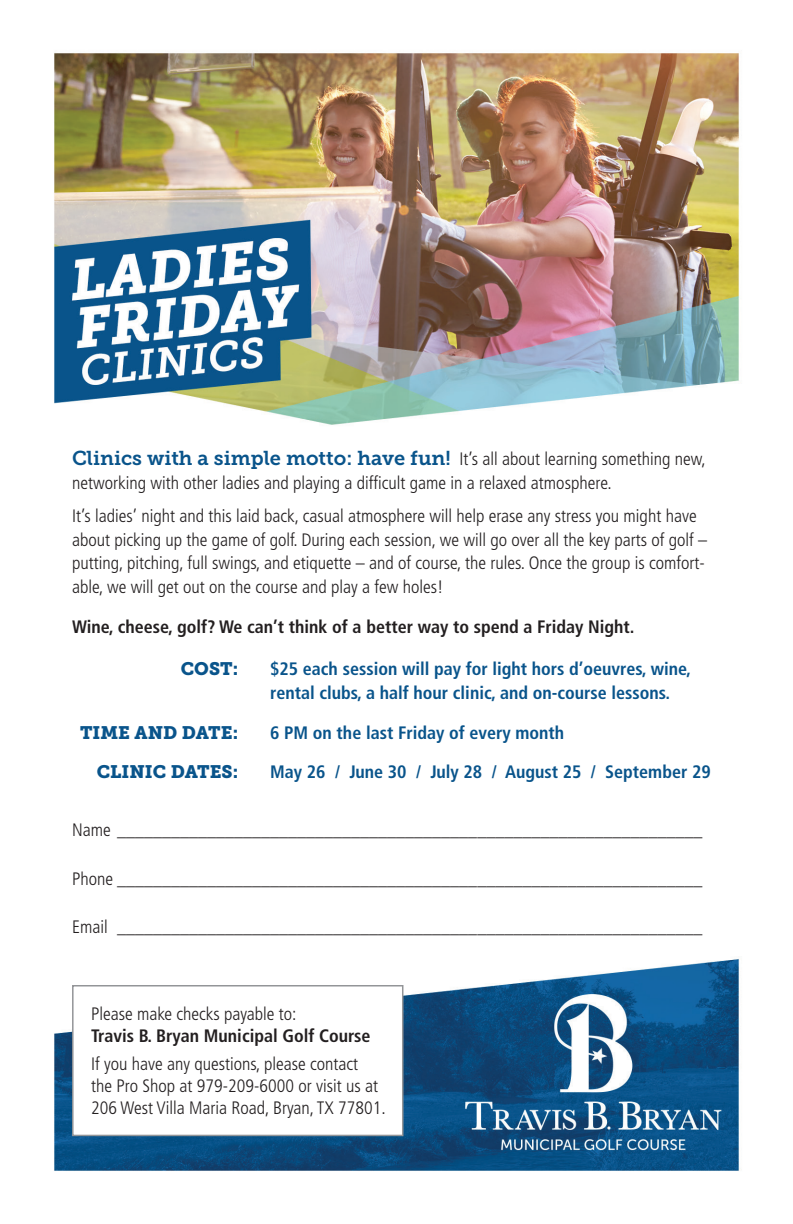
<style>
.page{position:relative;width:793px;height:1224px;background:#fff}
.page>*{position:absolute;margin:0;border:0;box-sizing:border-box;transform-origin:0 0}
.t1{font:300 condensed 18px/24px "Frutiger LT Std";color:#231f20}
.t2{font:700 condensed 18px/24px "Frutiger LT Std";color:#09548b}
.t3{font:700 condensed 18px "Frutiger LT Std";color:#231f20}
.t4{font:18px "Museo Slab 900";color:#09548b}
.s1{font-family:"Museo Slab 700";font-weight:400;font-stretch:normal;font-size:20px;color:#09548b}
</style>
<div class="page">
<img style="left:54px;top:52px;width:685px;height:1119px">
<div style="left:72px;top:985px;width:331px;height:151px;background:#fff;border:2px solid #939598"></div>
<p class="t1" style="left:72px;top:447px;width:635px"><span class="s1">Clinics with a simple motto: have fun!</span> It’s all about learning something new, networking with other ladies and playing a difficult game in a relaxed atmosphere.</p>
<p class="t1" style="left:72px;top:504px;width:636px">It’s ladies’ night and this laid back, casual atmosphere will help erase any stress you might have about picking up the game of golf. During each session, we will go over all the key parts of golf – putting, pitching, full swings, and etiquette – and of course, the rules. Once the group is comfort&shy;able, we will get out on the course and play a few holes!</p>
<p class="t3" style="left:72px;top:616px;width:564px">Wine, cheese, golf? We can’t think of a better way to spend a Friday Night.</p>
<p class="t4" style="left:181px;top:658px;width:59px">COST:</p>
<p class="t2" style="left:270px;top:657px;width:422px">$25 each session will pay for light hors d’oeuvres, wine, rental clubs, a half hour clinic, and on-course lessons.</p>
<p class="t4" style="left:80px;top:722px;width:159px">TIME AND DATE:</p>
<p class="t2" style="left:270px;top:720px;width:295px">6 PM on the last Friday of every month</p>
<p class="t4" style="left:97px;top:762px;width:143px">CLINIC DATES:</p>
<p class="t2" style="left:270px;top:760px;width:442px">May 26 / June 30 / July 28 / August 25 / September 29</p>
<p class="t1" style="left:72px;top:818px;width:631px">Name _________________________________________________________________</p>
<p class="t1" style="left:72px;top:867px;width:631px">Phone _________________________________________________________________</p>
<p class="t1" style="left:72px;top:916px;width:631px">Email _________________________________________________________________</p>
<p class="t1" style="left:91px;top:1002px;width:207px">Please make checks payable to:</p>
<p class="t3" style="left:91px;top:1026px;width:281px">Travis B. Bryan Municipal Golf Course</p>
<p class="t1" style="left:91px;top:1053px;width:296px;line-height:22px">If you have any questions, please contact<br>the Pro Shop at 979-209-6000 or visit us at<br>206 West Villa Maria Road, Bryan, TX 77801.</p>
</div>
